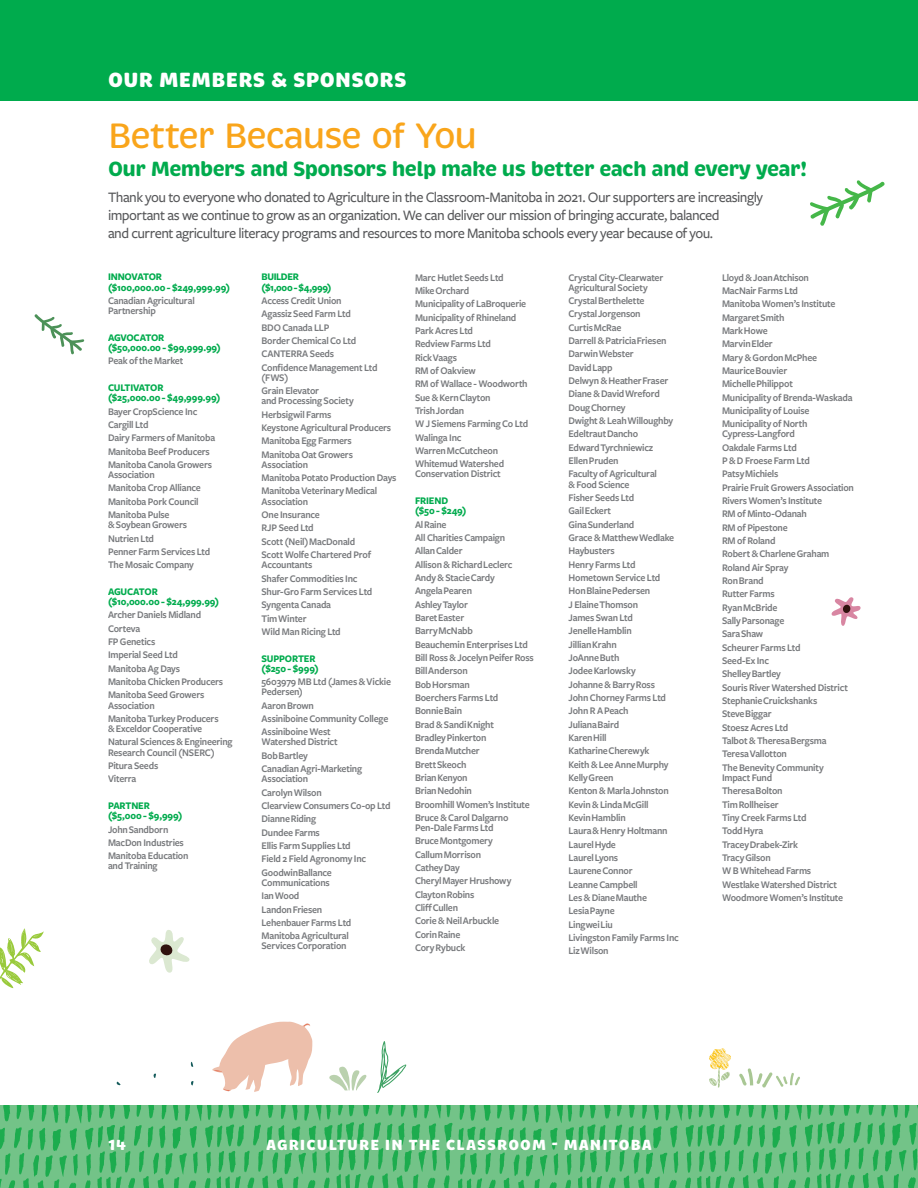
<style>
.page{position:relative;width:918px;height:1188px;background:#fff}
.page>*{position:absolute;margin:0;border:0;box-sizing:border-box;transform-origin:0 0}
.Body_Copy{font:500 36px "Brevia";letter-spacing:-.04em;color:#f9a51b}
.t1{font:700 21px "Brevia";letter-spacing:-.03em;color:#00ab4d}
.t2{font:900 21px "Brevia";letter-spacing:.015em;color:#fff}
.Body_Copy-2{font:500 15px/18px "Freight Sans Pro";letter-spacing:-.035em;color:#57585a}
.t3{font:900 15px "Brevia";letter-spacing:.07em;color:#fff}
.t4{font:600 10.5px/13.4px "Freight Sans Pro";letter-spacing:-.02em;color:#787a7d;scale:.95 1}
.t5{font:700 10.5px/10.2px "Freight Sans Pro";letter-spacing:-.015em;color:#00ab4d;scale:.95 1}
.t6{font:700 10.5px/10.2px "Freight Sans Pro";letter-spacing:-.035em;color:#00ab4d;scale:.95 1}
</style>
<div class="page">
<svg style="left:0;top:1105px;width:918px;height:83px;background:#5cbc78"></svg>
<div style="left:0;top:0;width:918px;height:101px;background:#00ab4d"></div>
<svg style="left:329px;top:1066px;width:38px;height:24px"></svg>
<svg style="left:739px;top:1068px;width:61px;height:20px"></svg>
<svg style="left:709px;top:1048px;width:22px;height:40px"></svg>
<svg style="left:377px;top:1041px;width:30px;height:52px"></svg>
<svg style="left:831px;top:597px;width:30px;height:29px"></svg>
<svg style="left:212px;top:1021px;width:100px;height:71px"></svg>
<svg style="left:810px;top:180px;width:75px;height:46px"></svg>
<svg style="left:34px;top:314px;width:50px;height:41px"></svg>
<svg style="left:149px;top:930px;width:41px;height:43px"></svg>
<svg style="left:0;top:928px;width:44px;height:61px"></svg>
<p class="t2" style="left:108px;top:66px;width:300px">OUR MEMBERS &amp; SPONSORS</p>
<p class="Body_Copy" style="left:108px;top:114px;width:371px">Better Because of You</p>
<p class="t1" style="left:108px;top:156px;width:701px">Our Members and Sponsors help make us better each and every year!</p>
<p class="Body_Copy-2" style="left:108px;top:187px;width:657px">Thank you to everyone who donated to Agriculture in the Classroom-Manitoba in 2021. Our supporters are increasingly important as we continue to grow as an organization. We can deliver our mission of bringing accurate, balanced<br>and current agriculture literacy programs and resources to more Manitoba schools every year because of you.</p>
<p class="t5" style="left:108px;top:271px;width:130px">INNOVATOR<br>($100,000.00 - $249,999.99)</p>
<p class="t4" style="left:108px;top:295px;width:93px;line-height:10.2px">Canadian Agricultural<br>Partnership</p>
<p class="t5" style="left:108px;top:332px;width:120px">AGVOCATOR<br>($50,000.00 - $99,999.99)</p>
<p class="t4" style="left:108px;top:354px;width:81px">Peak of the Market</p>
<p class="t5" style="left:108px;top:382px;width:120px">CULTIVATOR<br>($25,000.00 - $49,999.99)</p>
<p class="t4" style="left:108px;top:404px;width:114px">Bayer CropScience Inc<br>Cargill Ltd<br>Dairy Farmers of Manitoba<br>Manitoba Beef Producers<br>Manitoba Canola Growers</p>
<p class="t4" style="left:108px;top:468px;width:99px">Association<br>Manitoba Crop Alliance<br>Manitoba Pork Council<br>Manitoba Pulse</p>
<p class="t4" style="left:108px;top:518px;width:109px">&amp; Soybean Growers<br>Nutrien Ltd<br>Penner Farm Services Ltd<br>The Mosaic Company</p>
<p class="t5" style="left:108px;top:586px;width:118px">AGUCATOR<br>($10,000.00 - $24,999.99)</p>
<p class="t4" style="left:108px;top:608px;width:123px">Archer Daniels Midland<br>Corteva<br>FP Genetics<br>Imperial Seed Ltd<br>Manitoba Ag Days<br>Manitoba Chicken Producers<br>Manitoba Seed Growers</p>
<p class="t4" style="left:108px;top:698px;width:118px">Association<br>Manitoba Turkey Producers</p>
<p class="t4" style="left:108px;top:722px;width:133px">&amp; Exceldor Cooperative<br>Natural Sciences &amp; Engineering</p>
<p class="t4" style="left:108px;top:745px;width:114px">Research Council (NSERC)<br>Pitura Seeds<br>Viterra</p>
<p class="t5" style="left:108px;top:800px;width:80px">PARTNER ($5,000 - $9,999)</p>
<p class="t4" style="left:108px;top:822px;width:86px">John Sandborn<br>MacDon Industries<br>Manitoba Education</p>
<p class="t4" style="left:108px;top:859px;width:54px">and Training</p>
<p class="t6" style="left:262px;top:271px;width:75px">BUILDER ($1,000 - $4,999)</p>
<p class="t4" style="left:262px;top:293px;width:124px">Access Credit Union<br>Agassiz Seed Farm Ltd<br>BDO Canada LLP<br>Border Chemical Co Ltd<br>CANTERRA Seeds<br>Confidence Management Ltd</p>
<p class="t4" style="left:262px;top:370px;width:62px">(FWS)<br>Grain Elevator</p>
<p class="t4" style="left:262px;top:394px;width:138px">and Processing Society<br>Herbsigwil Farms<br>Keystone Agricultural Producers<br>Manitoba Egg Farmers<br>Manitoba Oat Growers</p>
<p class="t4" style="left:262px;top:457px;width:144px">Association<br>Manitoba Potato Production Days<br>Manitoba Veterinary Medical</p>
<p class="t4" style="left:262px;top:494px;width:117px">Association<br>One Insurance<br>RJP Seed Ltd<br>Scott (Neil) MacDonald<br>Scott Wolfe Chartered Prof</p>
<p class="t4" style="left:262px;top:558px;width:118px">Accountants<br>Shafer Commodities Inc<br>Shur-Gro Farm Services Ltd<br>Syngenta Canada<br>Tim Winter<br>Wild Man Ricing Ltd</p>
<p class="t5" style="left:262px;top:653px;width:62px">SUPPORTER ($250 - $999)</p>
<p class="t4" style="left:262px;top:676px;width:138px;line-height:10.2px">5603979 MB Ltd (James &amp; Vickie<br>Pedersen)</p>
<p class="t4" style="left:262px;top:698px;width:135px">Aaron Brown<br>Assiniboine Community College<br>Assiniboine West</p>
<p class="t4" style="left:262px;top:735px;width:107px">Watershed District<br>Bob Bartley<br>Canadian Agri-Marketing</p>
<p class="t4" style="left:262px;top:772px;width:137px">Association<br>Carolyn Wilson<br>Clearview Consumers Co-op Ltd<br>Dianne Riding<br>Dundee Farms<br>Ellis Farm Supplies Ltd<br>Field 2 Field Agronomy Inc<br>GoodwinBallance</p>
<p class="t4" style="left:262px;top:875px;width:96px">Communications<br>Ian Wood<br>Landon Friesen<br>Lehenbauer Farms Ltd<br>Manitoba Agricultural</p>
<p class="t4" style="left:262px;top:939px;width:91px">Services Corporation</p>
<p class="t4" style="left:415px;top:270px;width:121px">Marc Hutlet Seeds Ltd<br>Mike Orchard<br>Municipality of LaBroquerie<br>Municipality of Rhineland<br>Park Acres Ltd<br>Redview Farms Ltd<br>Rick Vaags<br>RM of Oakview<br>RM of Wallace - Woodworth<br>Sue &amp; Kern Clayton<br>Trish Jordan<br>W J Siemens Farming Co Ltd<br>Walinga Inc<br>Warren McCutcheon<br>Whitemud Watershed</p>
<p class="t4" style="left:415px;top:467px;width:92px">Conservation District</p>
<p class="t5" style="left:415px;top:495px;width:56px">FRIEND ($50 - $249)</p>
<p class="t4" style="left:415px;top:517px;width:127px">Al Raine<br>All Charities Campaign<br>Allan Calder<br>Allison &amp; Richard Leclerc<br>Andy &amp; Stacie Cardy<br>Angela Pearen<br>Ashley Taylor<br>Baret Easter<br>Barry McNabb<br>Beauchemin Enterprises Ltd<br>Bill Ross &amp; Jocelyn Peifer Ross<br>Bill Anderson<br>Bob Horsman<br>Boerchers Farms Ltd<br>Bonnie Bain<br>Brad &amp; Sandi Knight<br>Bradley Pinkerton<br>Brenda Mutcher<br>Brett Skeoch<br>Brian Kenyon<br>Brian Nedohin<br>Broomhill Women’s Institute<br>Bruce &amp; Carol Dalgarno</p>
<p class="t4" style="left:415px;top:821px;width:103px">Pen-Dale Farms Ltd<br>Bruce Montgomery<br>Callum Morrison<br>Cathey Day<br>Cheryl Mayer Hrushowy<br>Clayton Robins<br>Cliff Cullen<br>Corie &amp; Neil Arbuckle<br>Corin Raine<br>Cory Rybuck</p>
<p class="t4" style="left:569px;top:272px;width:101px;line-height:10.2px">Crystal City-Clearwater<br>Agricultural Society</p>
<p class="t4" style="left:569px;top:294px;width:112px">Crystal Berthelette<br>Crystal Jorgenson<br>Curtis McRae<br>Darrell &amp; Patricia Friesen<br>Darwin Webster<br>David Lapp<br>Delwyn &amp; Heather Fraser<br>Diane &amp; David Wreford<br>Doug Chorney<br>Dwight &amp; Leah Willoughby<br>Edeltraut Dancho<br>Edward Tyrchniewicz<br>Ellen Pruden<br>Faculty of Agricultural</p>
<p class="t4" style="left:569px;top:477px;width:118px">&amp; Food Science<br>Fisher Seeds Ltd<br>Gail Eckert<br>Gina Sunderland<br>Grace &amp; Matthew Wedlake<br>Haybusters<br>Henry Farms Ltd<br>Hometown Service Ltd<br>Hon Blaine Pedersen<br>J Elaine Thomson<br>James Swan Ltd<br>Jenelle Hamblin<br>Jillian Krahn<br>JoAnne Buth<br>Jodee Karlowsky<br>Johanne &amp; Barry Ross<br>John Chorney Farms Ltd<br>John R A Peach<br>Juliana Baird<br>Karen Hill<br>Katharine Cherewyk<br>Keith &amp; Lee Anne Murphy<br>Kelly Green<br>Kenton &amp; Marla Johnston<br>Kevin &amp; Linda McGill<br>Kevin Hamblin<br>Laura &amp; Henry Holtmann<br>Laurel Hyde<br>Laurel Lyons<br>Laurene Connor<br>Leanne Campbell<br>Les &amp; Diane Mauthe<br>Lesia Payne<br>Lingwei Liu<br>Livingston Family Farms Inc<br>Liz Wilson</p>
<p class="t4" style="left:722px;top:270px;width:139px">Lloyd &amp; Joan Atchison<br>MacNair Farms Ltd<br>Manitoba Women’s Institute<br>Margaret Smith<br>Mark Howe<br>Marvin Elder<br>Mary &amp; Gordon McPhee<br>Maurice Bouvier<br>Michelle Philippot<br>Municipality of Brenda-Waskada<br>Municipality of Louise<br>Municipality of North</p>
<p class="t4" style="left:722px;top:427px;width:140px">Cypress-Langford<br>Oakdale Farms Ltd<br>P &amp; D Froese Farm Ltd<br>Patsy Michiels<br>Prairie Fruit Growers Association<br>Rivers Women’s Institute<br>RM of Minto-Odanah<br>RM of Pipestone<br>RM of Roland<br>Robert &amp; Charlene Graham<br>Roland Air Spray<br>Ron Brand<br>Rutter Farms<br>Ryan McBride<br>Sally Parsonage<br>Sara Shaw<br>Scheurer Farms Ltd<br>Seed-Ex Inc<br>Shelley Bartley<br>Souris River Watershed District<br>Stephanie Cruickshanks<br>Steve Biggar<br>Stoesz Acres Ltd<br>Talbot &amp; Theresa Bergsma<br>Teresa Vallotton<br>The Benevity Community</p>
<p class="t4" style="left:722px;top:770px;width:129px">Impact Fund<br>Theresa Bolton<br>Tim Rollheiser<br>Tiny Creek Farms Ltd<br>Todd Hyra<br>Tracey Drabek-Zirk<br>Tracy Gilson<br>W B Whitehead Farms<br>Westlake Watershed District<br>Woodmore Women’s Institute</p>
<p class="t3" style="left:108px;top:1135px;width:19px">14</p>
<p class="t3" style="left:266px;top:1135px;width:387px">AGRICULTURE IN THE CLASSROOM - MANITOBA</p>
</div>
